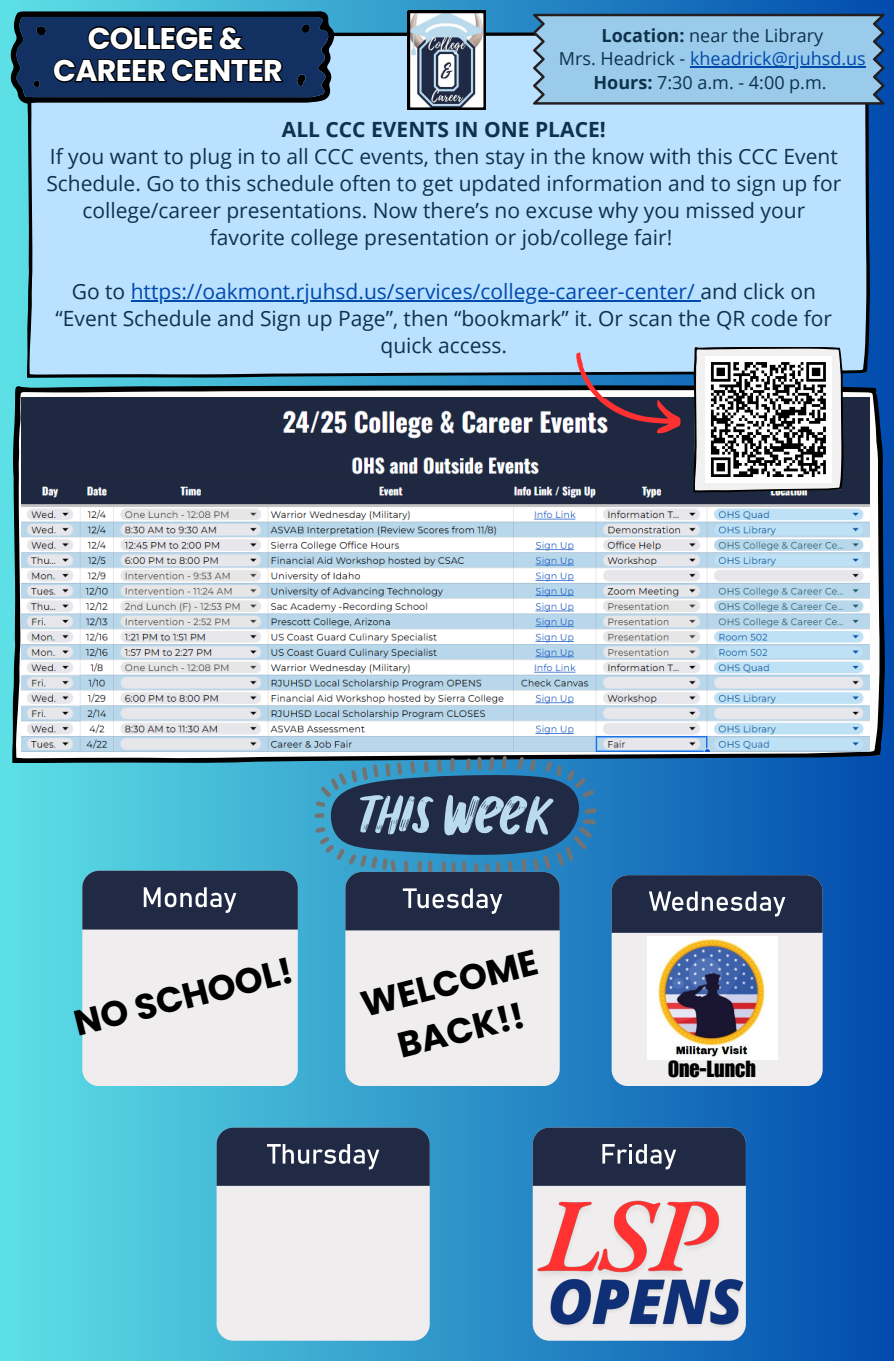
<style>
.page{position:relative;width:894px;height:1361px;background:#fff}
.page>*{position:absolute;margin:0;border:0;box-sizing:border-box;transform-origin:0 0}
.t1{font:700 35.55px/48.9px "Poppins";color:#000;text-align:center}
.t2{font:700 30px/32.7px "Poppins";letter-spacing:-.025em;color:#fff;text-align:center}
.t3{font:22.65px "Impact LT Std";color:#000}
.t4{font:21px/27px "Open Sans";color:#0e324c;text-align:center}
.t5{font:21px "Open Sans";color:#004aad}
.t6{font:18px "Open Sans";color:#0e324c}
.t7{font:18px "Open Sans";color:#004aad}
.s1{font-weight:700}
.s2{color:#0e324c}
</style>
<div class="page">
<div style="left:0;top:0;width:893px;height:1360px;background:linear-gradient(to right,#5ee0e5,#014bad)"></div>
<div style="left:27px;top:33px;width:842px;height:344px;background:#bae1ff"></div>
<svg style="left:12px;top:385px;width:872px;height:377px"></svg>
<svg style="left:533px;top:14px;width:351px;height:91px;background:#90bcdb"></svg>
<svg style="left:408px;top:11px;width:77px;height:99px"></svg>
<div style="left:82px;top:870px;width:215px;height:215px;background:#efeded;border-radius:17px"></div>
<svg style="left:82px;top:870px;width:215px;height:59px;background:#2d3851"></svg>
<div style="left:345px;top:871px;width:214px;height:214px;background:#efeded;border-radius:17px"></div>
<svg style="left:314px;top:755px;width:282px;height:175px;background:#376181"></svg>
<div style="left:611px;top:875px;width:210px;height:210px;background:#efeded;border-radius:17px"></div>
<svg style="left:611px;top:875px;width:210px;height:57px;background:#323c54"></svg>
<div style="left:216px;top:1127px;width:213px;height:213px;background:#efeded;border-radius:17px"></div>
<svg style="left:216px;top:1127px;width:213px;height:58px;background:#2e3a52"></svg>
<div style="left:532px;top:1127px;width:213px;height:213px;background:#efeded;border-radius:17px"></div>
<svg style="left:532px;top:1127px;width:213px;height:58px;background:#2e3952"></svg>
<img style="left:22px;top:398px;width:847px;height:353px">
<svg style="left:693px;top:347px;width:150px;height:145px"></svg>
<svg style="left:559px;top:351px;width:128px;height:94px;background:#686d86"></svg>
<img style="left:647px;top:936px;width:130px;height:123px">
<hr style="left:131px;top:300px;width:569px;height:1px;background:#004aad">
<svg style="left:9px;top:11px;width:325px;height:93px;background:#122a4b"></svg>
<hr style="left:690px;top:67px;width:175px;height:1px;background:#004aad">
<img style="left:528px;top:1165px;width:200px;height:137px">
<img style="left:545px;top:1257px;width:203px;height:84px">
<p class="t2" style="left:53px;top:22px;width:231px">COLLEGE &amp;<br>CAREER CENTER</p>
<p class="t6" style="left:601px;top:23px;width:223px"><span class="s1">Location:</span> near the Library</p>
<p class="t7" style="left:558px;top:46px;width:308px"><span class="s2">Mrs. Headrick -</span> kheadrick@rjuhsd.us</p>
<p class="t6" style="left:593px;top:70px;width:235px"><span class="s1">Hours:</span> 7:30 a.m. - 4:00 p.m.</p>
<p class="t4" style="left:46px;top:115px;width:796px"><span class="s1">ALL CCC EVENTS IN ONE PLACE!<br></span>If you want to plug in to all CCC events, then stay in the know with this CCC Event Schedule. Go to this schedule often to get updated information and to sign up for college/career presentations. Now there’s no excuse why you missed your favorite college presentation or job/college fair!</p>
<h3 class="t5" style="left:72px;top:276px;width:745px"><span class="s2">Go to</span> https://oakmont.rjuhsd.us/services/college-career-center/ <span class="s2">and click on</span></h3>
<p class="t4" style="left:56px;top:304px;width:777px">“Event Schedule and Sign up Page”, then “bookmark” it. Or scan the QR code for quick access.</p>
<p class="t1" style="left:69px;top:999px;width:226px;rotate:-14deg">NO SCHOOL!</p>
<p class="t1" style="left:356px;top:980px;width:182px;rotate:-14deg">WELCOME<br>BACK!!</p>
<h5 class="t3" style="left:668px;top:1060px;width:89px">One-Lunch</h5>
</div>
